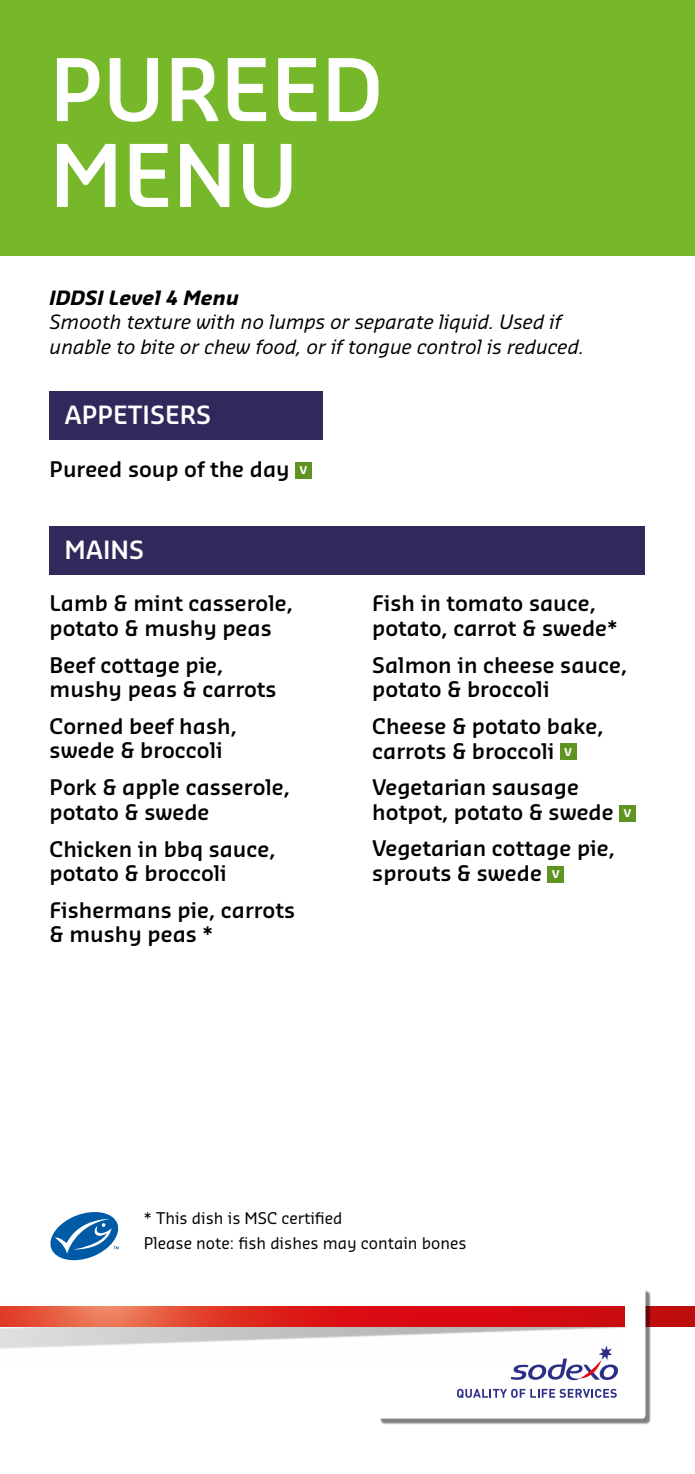
<style>
.page{position:relative;width:695px;height:1474px;background:#fff}
.page>*{position:absolute;margin:0;border:0;box-sizing:border-box;transform-origin:0 0}
.t1{font:600 84px/85.8px "Sansa Pro";letter-spacing:-.005em;color:#fff}
.t2{font:600 24.5px "Sansa Pro";color:#fff}
.t3{font:600 21px/24.5px "Sansa Pro";color:#000}
.t4{font:italic 19.25px/24.5px "Sansa Pro";color:#000}
.t5{font:italic 700 19.25px "Sansa Pro";color:#000}
.t6{font:15.75px/24.5px "Sansa Pro";color:#000}
.s1{font-weight:700;font-size:10.5px;color:#fff}
</style>
<div class="page">
<div style="left:0;top:0;width:694px;height:256px;background:#76b82a"></div>
<div style="left:50px;top:391px;width:272px;height:49px;background:#32285b"></div>
<div style="left:295px;top:462px;width:16px;height:16px;background:#5f9322"></div>
<div style="left:50px;top:525px;width:595px;height:49px;background:#32285b"></div>
<div style="left:560px;top:743px;width:16px;height:17px;background:#5f9322"></div>
<div style="left:619px;top:805px;width:16px;height:16px;background:#5f9322"></div>
<div style="left:547px;top:866px;width:17px;height:16px;background:#5f9322"></div>
<svg style="left:50px;top:1212px;width:69px;height:48px"></svg>
<div style="left:645px;top:1306px;width:49px;height:20px;background:#be0d0d"></div>
<div style="left:380px;top:1290px;width:271px;height:134px;background:#000;opacity:.5"></div>
<div style="left:377px;top:1287px;width:268px;height:131px;background:#fff;border-radius:3px"></div>
<img style="left:0;top:1326px;width:624px;height:23px">
<svg style="left:0;top:1306px;width:624px;height:20px;background:#dd2b24"></svg>
<svg style="left:510px;top:1345px;width:108px;height:36px"></svg>
<svg style="left:457px;top:1388px;width:159px;height:9px"></svg>
<h1 class="t1" style="left:50px;top:44px;width:334px">PUREED<br>MENU</h1>
<p class="t5" style="left:50px;top:285px;width:191px">IDDSI Level 4 Menu</p>
<p class="t4" style="left:50px;top:309px;width:536px">Smooth texture with no lumps or separate liquid. Used if unable to bite or chew food, or if tongue control is reduced.</p>
<p class="t2" style="left:64px;top:399px;width:148px">APPETISERS</p>
<p class="t3" style="left:50px;top:456px;width:259px">Pureed soup of the day <span class="s1">V</span></p>
<p class="t2" style="left:64px;top:534px;width:81px">MAINS</p>
<p class="t3" style="left:50px;top:590px;width:245px">Lamb &amp; mint casserole, potato &amp; mushy peas</p>
<p class="t3" style="left:50px;top:652px;width:228px">Beef cottage pie, mushy peas &amp; carrots</p>
<p class="t3" style="left:50px;top:713px;width:189px">Corned beef hash, swede &amp; broccoli</p>
<p class="t3" style="left:50px;top:774px;width:242px">Pork &amp; apple casserole, potato &amp; swede</p>
<p class="t3" style="left:50px;top:835px;width:227px">Chicken in bbq sauce, potato &amp; broccoli</p>
<p class="t3" style="left:50px;top:897px;width:247px">Fishermans pie, carrots &amp; mushy peas *</p>
<p class="t3" style="left:372px;top:590px;width:247px">Fish in tomato sauce, potato, carrot &amp; swede*</p>
<p class="t3" style="left:372px;top:652px;width:256px">Salmon in cheese sauce, potato &amp; broccoli</p>
<p class="t3" style="left:372px;top:713px;width:233px">Cheese &amp; potato bake, carrots &amp; broccoli <span class="s1">V</span></p>
<p class="t3" style="left:372px;top:774px;width:261px">Vegetarian sausage hotpot, potato &amp; swede <span class="s1">V</span></p>
<p class="t3" style="left:372px;top:835px;width:244px">Vegetarian cottage pie, sprouts &amp; swede <span class="s1">V</span></p>
<p class="t6" style="left:144px;top:1205px;width:324px">* This dish is MSC certified<br>Please note: fish dishes may contain bones</p>
</div>
